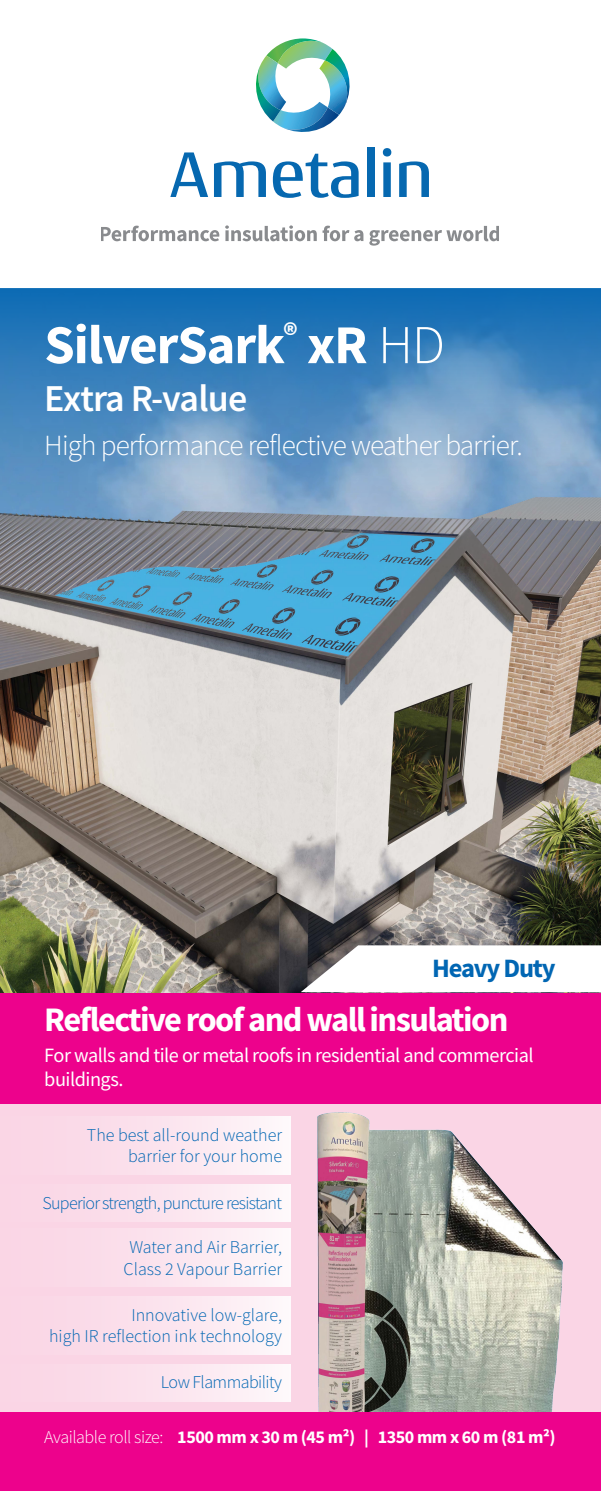
<style>
.page{position:relative;width:601px;height:1491px;background:#fff}
.page>*{position:absolute;margin:0;border:0;box-sizing:border-box;transform-origin:0 0}
.t1{font:700 54.73px "Source Sans Pro";letter-spacing:-.02em;color:#fff}
.t2{font:600 37.92px "Source Sans Pro";letter-spacing:-.03em;color:#fff}
.t3{font:700 34.4px "Source Sans Pro";letter-spacing:-.045em;color:#fff}
.t4{font:300 29.18px "Source Sans Pro";letter-spacing:-.03em;color:#fff}
.t5{font:700 26.5px "Source Sans Pro";letter-spacing:-.045em;color:#0166b3}
.t6{font:20.32px/24.4px "Source Sans Pro";letter-spacing:-.025em;color:#fff}
.t7{font:300 18px/21.6px "Source Sans Pro";color:#0166b3;text-align:right}
.t8{font:700 18px "Source Sans Pro";letter-spacing:-.025em;color:#fff}
.t9{font:300 18px "Source Sans Pro";letter-spacing:-.04em;color:#0166b3}
.t10{font:300 18px "Source Sans Pro";letter-spacing:-.03em;color:#0166b3}
.s1{font-weight:300}
</style>
<div class="page">
<div style="left:0;top:1102px;width:601px;height:354px;background:#fad5e5"></div>
<div style="left:0;top:992px;width:601px;height:112px;background:#ed028c"></div>
<img style="left:0;top:600px;width:601px;height:392px">
<svg style="left:170px;top:152px;width:38px;height:45px"></svg>
<svg style="left:214px;top:161px;width:52px;height:36px"></svg>
<svg style="left:273px;top:154px;width:86px;height:44px"></svg>
<div style="left:367px;top:147px;width:7px;height:50px;background:#0668b0"></div>
<svg style="left:383px;top:148px;width:8px;height:49px"></svg>
<svg style="left:399px;top:161px;width:30px;height:36px"></svg>
<svg style="left:256px;top:38px;width:94px;height:94px"></svg>
<svg style="left:102px;top:226px;width:117px;height:15px"></svg>
<svg style="left:225px;top:225px;width:92px;height:16px"></svg>
<svg style="left:323px;top:226px;width:40px;height:15px"></svg>
<svg style="left:369px;top:226px;width:129px;height:20px"></svg>
<svg style="left:301px;top:945px;width:300px;height:47px"></svg>
<div style="left:0;top:1364px;width:291px;height:37px;background:linear-gradient(to right,#f9d1e3,#fdf6f9)"></div>
<div style="left:0;top:1184px;width:291px;height:38px;background:linear-gradient(to right,#f9d1e3,#fdf6f9)"></div>
<div style="left:0;top:1296px;width:291px;height:59px;background:linear-gradient(to right,#f9d1e3,#fdf6f9)"></div>
<div style="left:0;top:1229px;width:291px;height:58px;background:linear-gradient(to right,#f9d1e3,#fdf6f9)"></div>
<svg style="left:0;top:288px;width:601px;height:312px;background:#5a8cb5"></svg>
<div style="left:0;top:1116px;width:291px;height:59px;background:linear-gradient(to right,#f9d1e3,#fdf6f9)"></div>
<img style="left:317px;top:1113px;width:245px;height:299px">
<div style="left:0;top:1412px;width:601px;height:79px;background:#ed028c"></div>
<h1 class="t1" style="left:44px;top:308px;width:402px">SilverSark<sup>®</sup> xR <span class="s1">HD</span></h1>
<h2 class="t2" style="left:44px;top:373px;width:205px">Extra R-value</h2>
<h3 class="t4" style="left:44px;top:428px;width:480px">High performance reflective weather barrier.</h3>
<h3 class="t5" style="left:432px;top:951px;width:125px">Heavy Duty</h3>
<h3 class="t3" style="left:44px;top:997px;width:466px">Reflective roof and wall insulation</h3>
<p class="t6" style="left:44px;top:1043px;width:491px">For walls and tile or metal roofs in residential and commercial buildings.</p>
<p class="t7" style="left:87px;top:1124px;width:197px">The best all-round weather barrier for your home</p>
<p class="t9" style="left:43px;top:1192px;width:241px">Superior strength, puncture resistant</p>
<p class="t7" style="left:124px;top:1236px;width:160px;text-align:center">Water and Air Barrier,<br>Class 2 Vapour Barrier</p>
<p class="t7" style="left:49px;top:1304px;width:235px">Innovative low-glare,<br>high IR reflection ink technology</p>
<p class="t10" style="left:161px;top:1371px;width:123px">Low Flammability</p>
<p class="t8" style="left:44px;top:1424px;width:513px"><span class="s1">Available roll size:</span> 1500 mm x 30 m (45 m²) | 1350 mm x 60 m (81 m²)</p>
</div>
